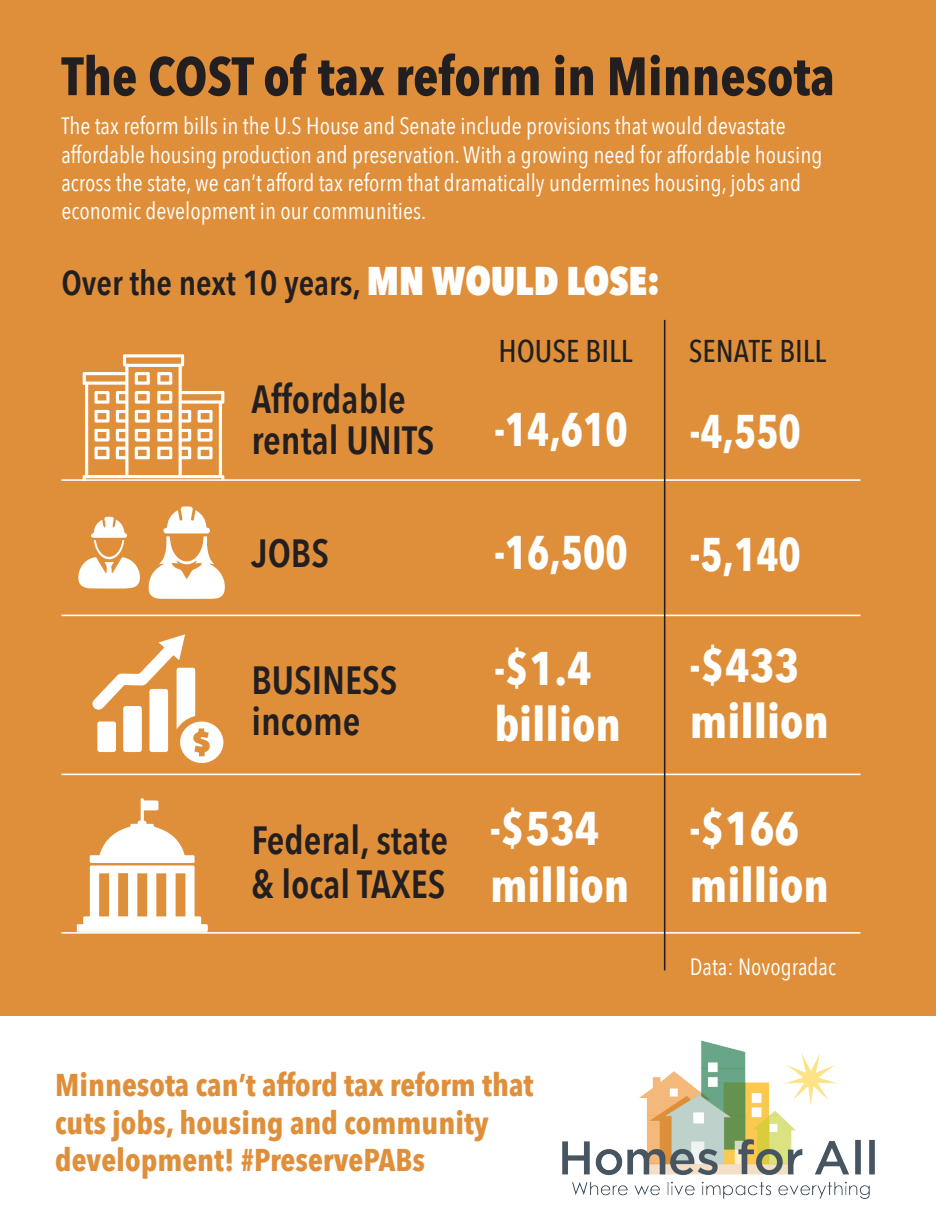
<style>
.page{position:relative;width:936px;height:1224px;background:#fff}
.page>*{position:absolute;margin:0;border:0;box-sizing:border-box;transform-origin:0 0}
.t1{font:700 53.45px "Avenir Next Condensed";color:#231f20}
.t2{font:700 47.15px/56.5px "Avenir Next Condensed";color:#fff;scale:.9 1}
.t3{font:700 47.15px "Avenir Next Condensed";color:#fff}
.t4{font:600 39.3px "Avenir Next Condensed";color:#231f20}
.t5{font:600 34.55px "Avenir Next Condensed";color:#231f20}
.t6{font:700 31.45px/37.7px "Avenir Next Condensed";color:#df8f3a}
.t7{font:500 31.45px "Avenir Next Condensed";color:#231f20}
.t8{font:23.55px/28.3px "Avenir Next Condensed";color:#fff}
.s1{font-weight:800;font-size:40px;color:#fff}
</style>
<div class="page">
<div style="left:0;top:0;width:936px;height:1015px;background:#df8f3a"></div>
<svg style="left:149px;top:506px;width:76px;height:93px"></svg>
<svg style="left:78px;top:517px;width:62px;height:72px"></svg>
<svg style="left:82px;top:354px;width:143px;height:125px"></svg>
<svg style="left:77px;top:798px;width:131px;height:134px"></svg>
<img style="left:562px;top:1040px;width:313px;height:159px">
<hr style="left:61px;top:479px;width:799px;height:2px;background:#fff">
<hr style="left:61px;top:615px;width:799px;height:1px;background:#fff">
<hr style="left:61px;top:774px;width:799px;height:1px;background:#fff">
<hr style="left:61px;top:932px;width:799px;height:2px;background:#fff">
<svg style="left:92px;top:634px;width:131px;height:129px"></svg>
<hr style="left:664px;top:320px;width:1px;height:650px;background:#231f20">
<p class="t1" style="left:61px;top:44px;width:775px">The COST of tax reform in Minnesota</p>
<p class="t8" style="left:61px;top:111px;width:763px">The tax reform bills in the U.S House and Senate include provisions that would devastate affordable housing production and preservation. With a growing need for affordable housing across the state, we can’t afford tax reform that dramatically undermines housing, jobs and economic development in our communities.</p>
<p class="t5" style="left:61px;top:253px;width:600px">Over the next 10 years, <span class="s1">MN WOULD LOSE:</span></p>
<p class="t7" style="left:498px;top:332px;width:136px">HOUSE BILL</p>
<p class="t7" style="left:689px;top:332px;width:139px">SENATE BILL</p>
<p class="t4" style="left:251px;top:366px;width:156px">Affordable</p>
<p class="t4" style="left:251px;top:406px;width:185px">rental UNITS</p>
<p class="t4" style="left:251px;top:519px;width:79px">JOBS</p>
<p class="t4" style="left:251px;top:647px;width:148px">BUSINESS</p>
<p class="t4" style="left:251px;top:688px;width:111px">income</p>
<p class="t4" style="left:251px;top:807px;width:198px">Federal, state</p>
<p class="t4" style="left:251px;top:851px;width:196px">&amp; local TAXES</p>
<p class="t2" style="left:494px;top:401px;width:150px">-14,610</p>
<p class="t2" style="left:690px;top:403px;width:125px">-4,550</p>
<p class="t2" style="left:494px;top:524px;width:150px">-16,500</p>
<p class="t2" style="left:690px;top:526px;width:125px">-5,140</p>
<p class="t2" style="left:494px;top:640px;width:110px">-$1.4</p>
<p class="t3" style="left:494px;top:696px;width:128px">billion</p>
<p class="t2" style="left:690px;top:636px;width:156px">-$433 million</p>
<p class="t2" style="left:490px;top:800px;width:156px">-$534 million</p>
<p class="t2" style="left:690px;top:800px;width:156px">-$166 million</p>
<p class="t8" style="left:690px;top:951px;width:148px">Data: Novogradac</p>
<p class="t6" style="left:55px;top:1066px;width:480px">Minnesota can’t afford tax reform that cuts jobs, housing and community development! #PreservePABs</p>
</div>
